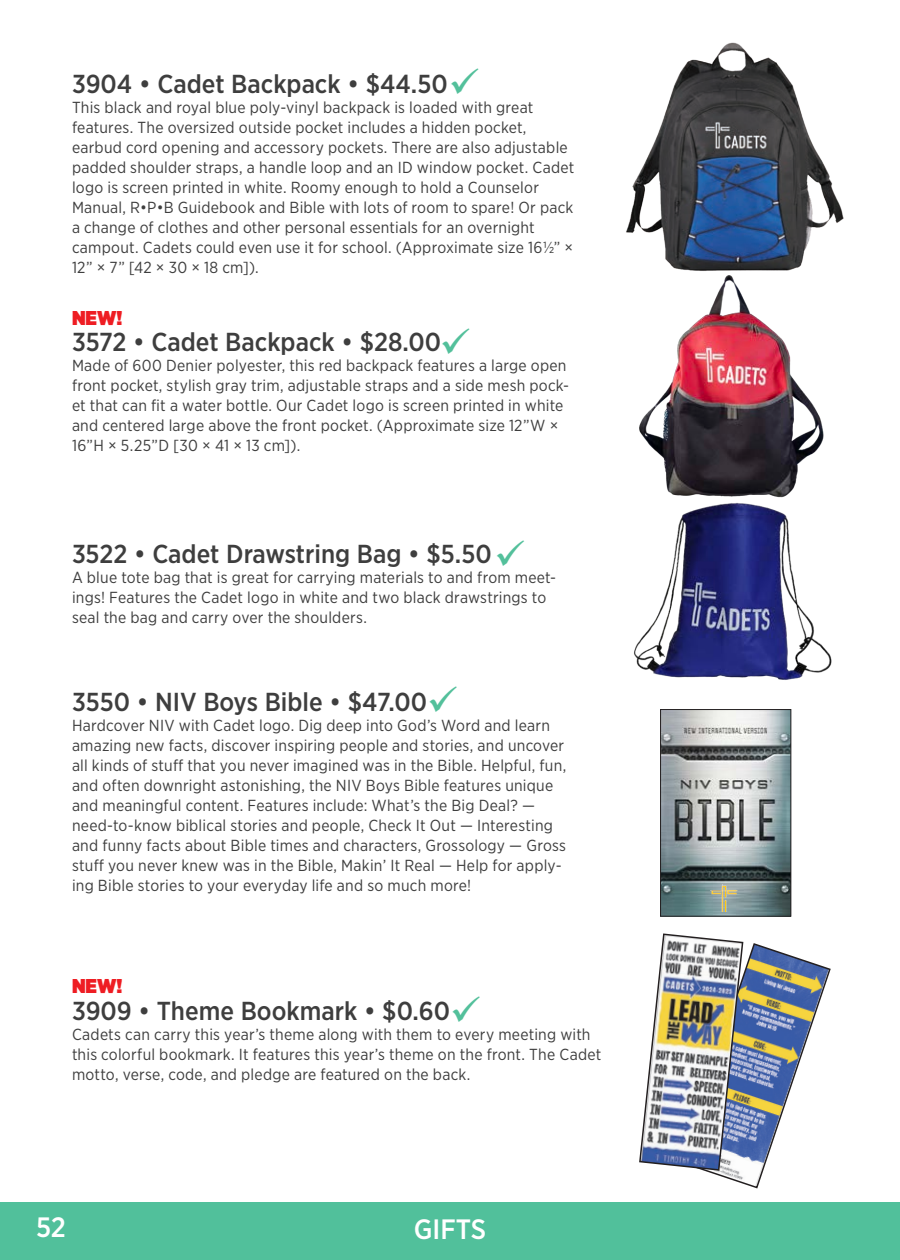
<style>
.page{position:relative;width:900px;height:1260px;background:#fff}
.page>*{position:absolute;margin:0;border:0;box-sizing:border-box;transform-origin:0 0}
.t1{font:500 28px "Gotham Narrow";color:#fff}
.t2{font:500 26px "Gotham Narrow";color:#3e3e3e}
.t3{font:900 20px "Gotham Narrow";color:#ee1d23}
.Text{font:16px/20px "Gotham Narrow";letter-spacing:.015em;color:#3e3e3e}
</style>
<div class="page">
<div style="left:0;top:1202px;width:900px;height:58px;background:#51c09b"></div>
<img style="left:662px;top:711px;width:127px;height:203px">
<div style="left:660px;top:709px;width:131px;height:207px;border:1px solid #231f20"></div>
<img style="left:711px;top:884px;width:26px;height:28px">
<img style="left:626px;top:42px;width:218px;height:225px">
<img style="left:634px;top:534px;width:198px;height:146px">
<svg style="left:639px;top:933px;width:192px;height:256px"></svg>
<img style="left:639px;top:267px;width:185px;height:267px">
<p class="t2" style="left:72px;top:67px;width:377px">3904 • Cadet Backpack • $44.50</p>
<p class="Text" style="left:72px;top:97px;width:504px">This black and royal blue poly-vinyl backpack is loaded with great features. The oversized outside pocket includes a hidden pocket, earbud cord opening and accessory pockets. There are also adjustable padded shoulder straps, a handle loop and an ID window pocket. Cadet logo is screen printed in white. Roomy enough to hold a Counselor Manual, R•P•B Guidebook and Bible with lots of room to spare! Or pack a change of clothes and other personal essentials for an overnight campout. Cadets could even use it for school. (Approximate size 16½” × 12” × 7” [42 × 30 × 18 cm]).</p>
<p class="t3" style="left:72px;top:304px;width:52px">NEW!</p>
<p class="t2" style="left:72px;top:326px;width:371px">3572 • Cadet Backpack • $28.00</p>
<p class="Text" style="left:72px;top:355px;width:499px">Made of 600 Denier polyester, this red backpack features a large open front pocket, stylish gray trim, adjustable straps and a side mesh pock&shy;et that can fit a water bottle. Our Cadet logo is screen printed in white and centered large above the front pocket. (Approximate size 12”W × 16”H × 5.25”D [30 × 41 × 13 cm]).</p>
<p class="t2" style="left:72px;top:538px;width:421px">3522 • Cadet Drawstring Bag • $5.50</p>
<p class="Text" style="left:72px;top:568px;width:486px">A blue tote bag that is great for carrying materials to and from meet&shy;ings! Features the Cadet logo in white and two black drawstrings to seal the bag and carry over the shoulders.</p>
<p class="t2" style="left:72px;top:685px;width:357px">3550 • NIV Boys Bible • $47.00</p>
<p class="Text" style="left:72px;top:715px;width:496px">Hardcover NIV with Cadet logo. Dig deep into God’s Word and learn amazing new facts, discover inspiring people and stories, and uncover all kinds of stuff that you never imagined was in the Bible. Helpful, fun, and often downright astonishing, the NIV Boys Bible features unique and meaningful content. Features include: What’s the Big Deal? — need-to-know biblical stories and people, Check It Out — Interesting and funny facts about Bible times and characters, Grossology — Gross stuff you never knew was in the Bible, Makin’ It Real — Help for apply&shy;ing Bible stories to your everyday life and so much more!</p>
<p class="t3" style="left:72px;top:972px;width:52px">NEW!</p>
<p class="t2" style="left:72px;top:994px;width:380px">3909 • Theme Bookmark • $0.60</p>
<p class="Text" style="left:72px;top:1024px;width:531px">Cadets can carry this year’s theme along with them to every meeting with this colorful bookmark. It features this year’s theme on the front. The Cadet motto, verse, code, and pledge are featured on the back.</p>
<h1 class="t1" style="left:36px;top:1209px;width:31px">52</h1>
<p class="t1" style="left:414px;top:1211px;width:74px">GIFTS</p>
</div>
